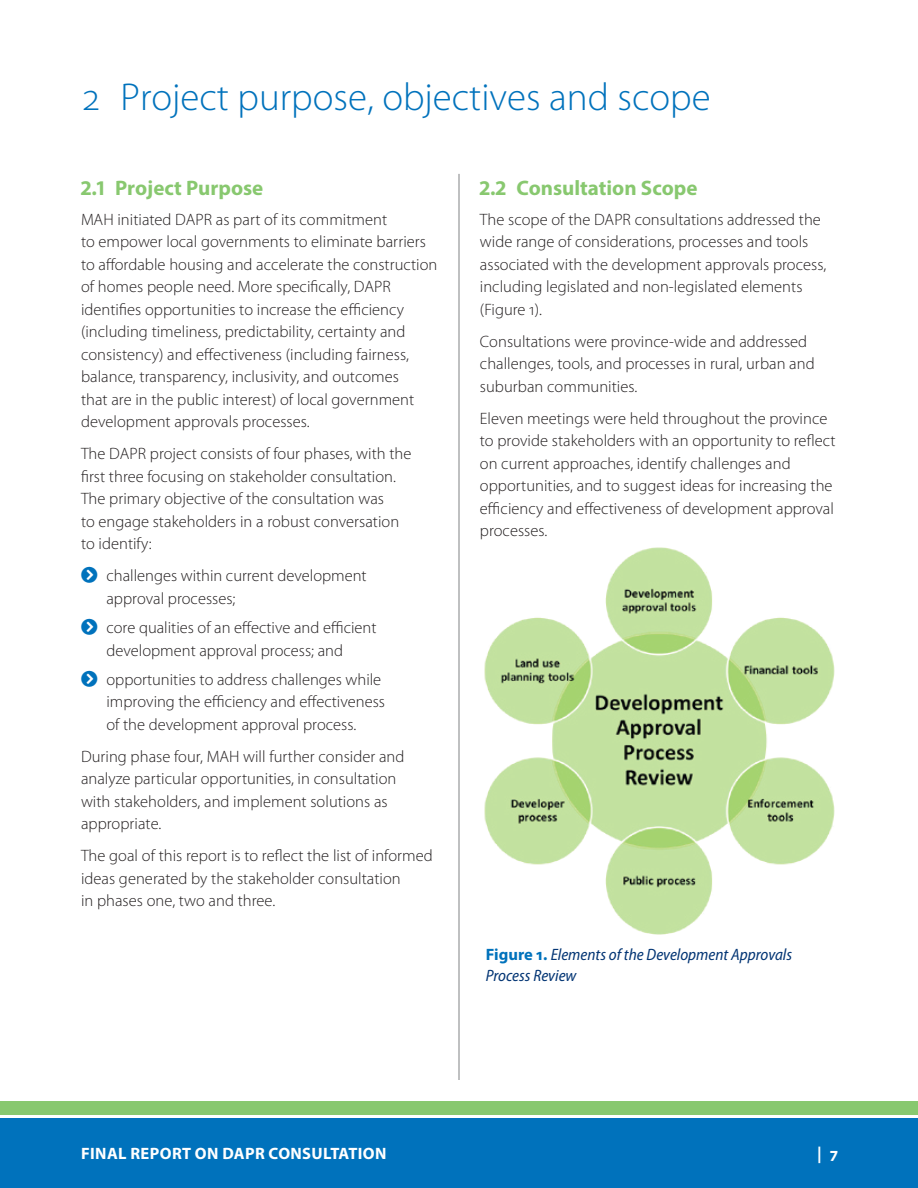
<style>
.page{position:relative;width:918px;height:1188px;background:#fff}
.page>*{position:absolute;margin:0;border:0;box-sizing:border-box;transform-origin:0 0}
.t1{font:300 39px "Myriad Pro";color:#0072bc}
.t2{font:700 21px "Myriad Pro";color:#88c86f}
.Body{font:300 16.5px/22.5px "Myriad Pro";letter-spacing:.005em;color:#231f20}
.figures{font:italic semi-condensed 16.5px/21px "Myriad Pro";color:#033574}
.t3{font:700 16.5px "Myriad Pro";letter-spacing:.025em;color:#fff}
.s1{font-weight:700;font-style:normal;font-stretch:normal;color:#0072bc}
</style>
<div class="page">
<div style="left:0;top:1118px;width:918px;height:70px;background:#0072bc"></div>
<div style="left:0;top:1102px;width:918px;height:13px;background:#88c86f"></div>
<img style="left:484px;top:547px;width:351px;height:387px">
<hr style="left:459px;top:174px;width:1px;height:906px;background:#808285">
<h1 class="t1" style="left:81px;top:76px;width:631px">2 Project purpose, objectives and scope</h1>
<h2 class="t2" style="left:81px;top:174px;width:184px">2.1 Project Purpose</h2>
<p class="Body" style="left:81px;top:208px;width:358px">MAH initiated DAPR as part of its commitment<br>to empower local governments to eliminate barriers to affordable housing and accelerate the construction of homes people need. More specifically, DAPR identifies opportunities to increase the efficiency (including timeliness, predictability, certainty and consistency) and effectiveness (including fairness, balance, transparency, inclusivity, and outcomes<br>that are in the public interest) of local government development approvals processes.</p>
<p class="Body" style="left:81px;top:443px;width:332px">The DAPR project consists of four phases, with the first three focusing on stakeholder consultation.<br>The primary objective of the consultation was<br>to engage stakeholders in a robust conversation to identify:</p>
<p class="Body" style="left:106px;top:565px;width:262px">challenges within current development approval processes;</p>
<p class="Body" style="left:106px;top:617px;width:271px">core qualities of an effective and efficient development approval process; and</p>
<p class="Body" style="left:106px;top:668px;width:280px">opportunities to address challenges while improving the efficiency and effectiveness of the development approval process.</p>
<p class="Body" style="left:81px;top:745px;width:325px">During phase four, MAH will further consider and analyze particular opportunities, in consultation with stakeholders, and implement solutions as appropriate.</p>
<p class="Body" style="left:81px;top:845px;width:353px">The goal of this report is to reflect the list of informed ideas generated by the stakeholder consultation<br>in phases one, two and three.</p>
<h2 class="t2" style="left:480px;top:174px;width:219px">2.2 Consultation Scope</h2>
<p class="Body" style="left:480px;top:208px;width:348px">The scope of the DAPR consultations addressed the wide range of considerations, processes and tools associated with the development approvals process, including legislated and non-legislated elements (Figure 1).</p>
<p class="Body" style="left:480px;top:330px;width:336px">Consultations were province-wide and addressed challenges, tools, and processes in rural, urban and suburban communities.</p>
<p class="Body" style="left:480px;top:407px;width:357px">Eleven meetings were held throughout the province to provide stakeholders with an opportunity to reflect on current approaches, identify challenges and opportunities, and to suggest ideas for increasing the efficiency and effectiveness of development approval processes.</p>
<p class="figures" style="left:486px;top:944px;width:308px"><span class="s1">Figure 1.</span> Elements of the Development Approvals<br>Process Review</p>
<p class="t3" style="left:81px;top:1143px;width:307px">FINAL REPORT ON DAPR CONSULTATION</p>
<p class="t3" style="left:817px;top:1143px;width:22px">| 7</p>
</div>
